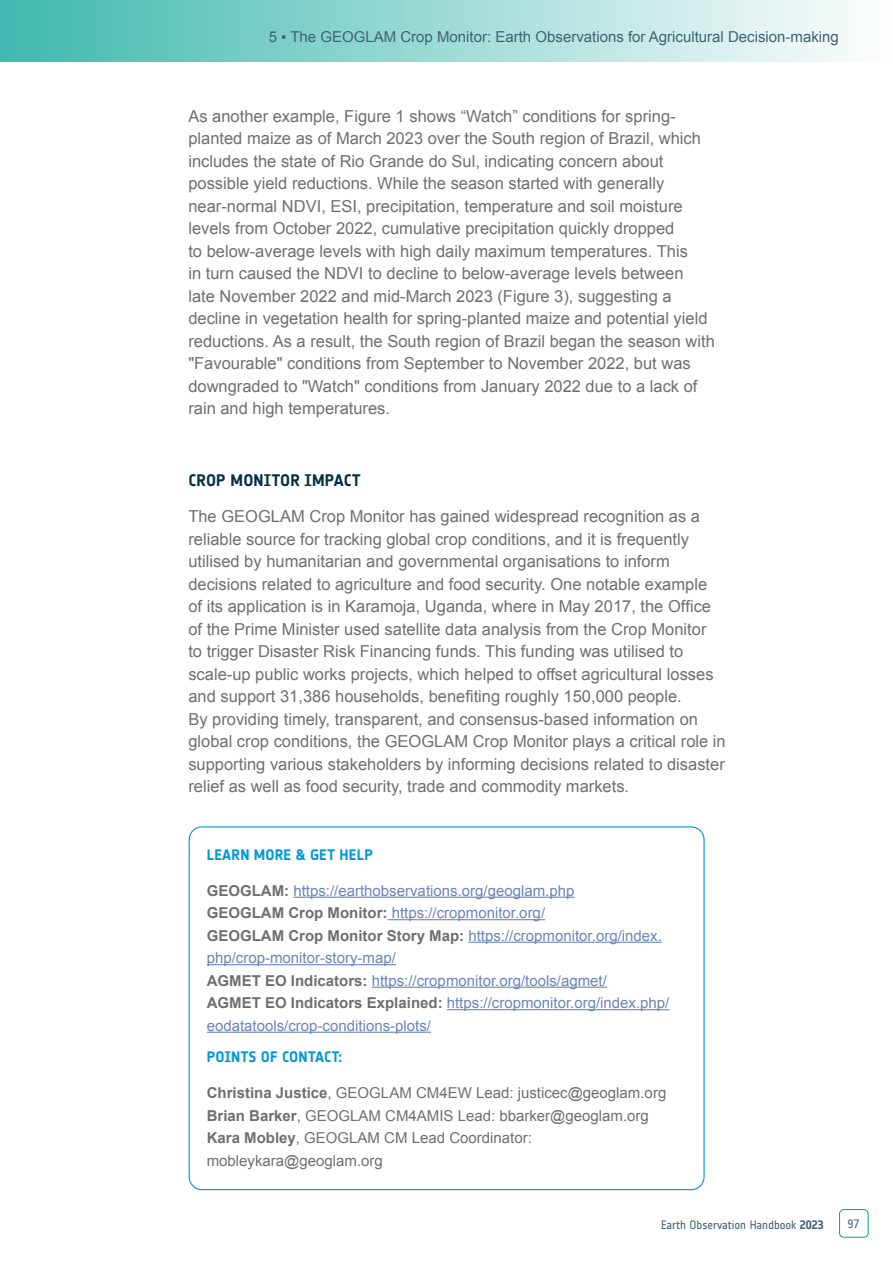
<style>
.page{position:relative;width:893px;height:1263px;background:#fff}
.page>*{position:absolute;margin:0;border:0;box-sizing:border-box;transform-origin:0 0}
.t1{font:16.5px/22.5px "Arial";color:#706f6f}
.t2{font:700 16.5px "Notes Esa";letter-spacing:.01em;color:#003045}
.t3{font:15px/22.5px "Arial";color:#6b84b9}
.t4{font:15px/22.5px "Arial";color:#706f6f}
.t5{font:15px "Arial";color:#3e6374}
.t6{font:700 15px "Notes Esa";letter-spacing:.01em;color:#0097d7}
.t7{font:12px "Notes Esa";letter-spacing:-.005em;color:#3e6374}
.s1{font-weight:700;color:#706f6f}
.s2{font-weight:700}
</style>
<div class="page">
<div style="left:0;top:0;width:893px;height:62px;background:linear-gradient(to right,#40b9af,#fefefe)"></div>
<div style="left:839px;top:1209px;width:29px;height:28px;border:1px solid #00a295;border-radius:4px"></div>
<hr style="left:293px;top:897px;width:281px;height:1px;background:#6b84b9">
<hr style="left:388px;top:919px;width:157px;height:1px;background:#6b84b9">
<hr style="left:468px;top:942px;width:194px;height:1px;background:#6b84b9">
<hr style="left:207px;top:964px;width:189px;height:1px;background:#6b84b9">
<hr style="left:372px;top:987px;width:235px;height:1px;background:#6b84b9">
<hr style="left:447px;top:1009px;width:222px;height:1px;background:#6b84b9">
<hr style="left:207px;top:1032px;width:224px;height:1px;background:#6b84b9">
<p class="t5" style="left:269px;top:27px;width:572px">5 ▪ The GEOGLAM Crop Monitor: Earth Observations for Agricultural Decision-making</p>
<p class="t1" style="left:188px;top:105px;width:528px">As another example, Figure 1 shows “Watch” conditions for spring&shy;planted maize as of March 2023 over the South region of Brazil, which includes the state of Rio Grande do Sul, indicating concern about possible yield reductions. While the season started with generally near-normal NDVI, ESI, precipitation, temperature and soil moisture levels from October 2022, cumulative precipitation quickly dropped<br>to below-average levels with high daily maximum temperatures. This<br>in turn caused the NDVI to decline to below-average levels between<br>late November 2022 and mid-March 2023 (Figure 3), suggesting a decline in vegetation health for spring-planted maize and potential yield reductions. As a result, the South region of Brazil began the season with "Favourable" conditions from September to November 2022, but was downgraded to "Watch" conditions from January 2022 due to a lack of rain and high temperatures.</p>
<p class="t2" style="left:188px;top:471px;width:174px">CROP MONITOR IMPACT</p>
<p class="t1" style="left:188px;top:505px;width:539px">The GEOGLAM Crop Monitor has gained widespread recognition as a reliable source for tracking global crop conditions, and it is frequently utilised by humanitarian and governmental organisations to inform decisions related to agriculture and food security. One notable example<br>of its application is in Karamoja, Uganda, where in May 2017, the Office of the Prime Minister used satellite data analysis from the Crop Monitor<br>to trigger Disaster Risk Financing funds. This funding was utilised to scale-up public works projects, which helped to offset agricultural losses and support 31,386 households, benefiting roughly 150,000 people.<br>By providing timely, transparent, and consensus-based information on global crop conditions, the GEOGLAM Crop Monitor plays a critical role in supporting various stakeholders by informing decisions related to disaster relief as well as food security, trade and commodity markets.</p>
<p class="t6" style="left:207px;top:845px;width:168px">LEARN MORE &amp; GET HELP</p>
<p class="t3" style="left:207px;top:879px;width:464px"><span class="s1">GEOGLAM:</span> https://earthobservations.org/geoglam.php<br><span class="s1">GEOGLAM Crop Monitor:</span> https://cropmonitor.org/<br><span class="s1">GEOGLAM Crop Monitor Story Map:</span> https://cropmonitor.org/index. php/crop-monitor-story-map/<br><span class="s1">AGMET EO Indicators:</span> https://cropmonitor.org/tools/agmet/<br><span class="s1">AGMET EO Indicators Explained:</span> https://cropmonitor.org/index.php/ eodatatools/crop-conditions-plots/</p>
<p class="t6" style="left:207px;top:1048px;width:137px">POINTS OF CONTACT:</p>
<p class="t4" style="left:207px;top:1082px;width:461px"><span class="s2">Christina Justice</span>, GEOGLAM CM4EW Lead: justicec@geoglam.org <span class="s2">Brian Barker</span>, GEOGLAM CM4AMIS Lead: bbarker@geoglam.org <span class="s2">Kara Mobley</span>, GEOGLAM CM Lead Coordinator: mobleykara@geoglam.org</p>
<p class="t7" style="left:661px;top:1217px;width:164px">Earth Observation Handbook <span class="s2">2023</span></p>
<p class="t7" style="left:847px;top:1217px;width:13px">97</p>
</div>
